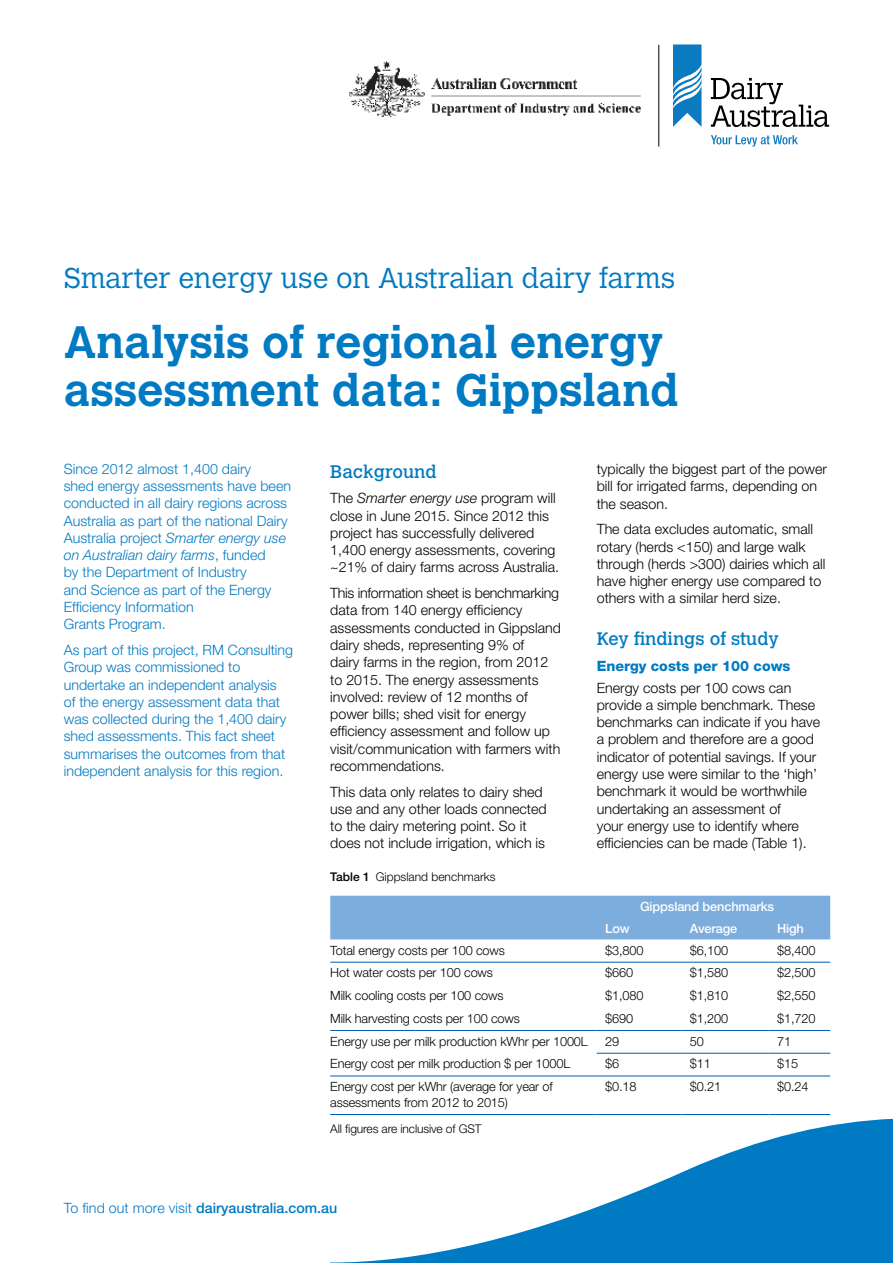
<style>
.page{position:relative;width:893px;height:1263px;background:#fff}
.page>*{position:absolute;margin:0;border:0;box-sizing:border-box;transform-origin:0 0}
.t1{font:700 45px/48px "Calvert MT Std";color:#007ac2}
.t2{font:300 28.5px "Calvert MT Std";color:#007ac2}
.t3{font:18px "Calvert MT Std";color:#007ac2}
.t4{font:300 14.25px/17.2px "Helvetica Neue LT Std";color:#000}
.t5{font:300 14.25px/17.2px "Helvetica Neue LT Std";color:#007ac2}
.t6{font:500 14.25px "Helvetica Neue LT Std";color:#007ac2}
.t7{font:800 14.25px "Helvetica Neue LT Std";color:#007ac2}
.t8{font:300 12.75px/15.8px "Helvetica Neue LT Std";letter-spacing:-.01em;color:#000}
.t9{font:500 12.75px "Helvetica Neue LT Std";letter-spacing:-.01em;color:#fff}
.t10{font:300 12px "Helvetica Neue LT Std";letter-spacing:-.01em;color:#000}
.t11{font:300 12px "Helvetica Neue";color:#000}
.s1{font-style:italic}
.s2{font-family:"Helvetica Neue LT Std";font-weight:500}
.s3{font-weight:300}
</style>
<div class="page">
<svg style="left:330px;top:1119px;width:563px;height:144px"></svg>
<div style="left:330px;top:896px;width:500px;height:43px;background:#7caddd"></div>
<hr style="left:330px;top:962px;width:267px;height:1px;background:#005cb9">
<hr style="left:597px;top:962px;width:84px;height:1px;background:#005cb9">
<hr style="left:681px;top:962px;width:88px;height:1px;background:#005cb9">
<hr style="left:769px;top:962px;width:61px;height:1px;background:#005cb9">
<hr style="left:330px;top:1030px;width:267px;height:1px;background:#005cb9">
<hr style="left:597px;top:1030px;width:84px;height:1px;background:#005cb9">
<hr style="left:681px;top:1030px;width:88px;height:1px;background:#005cb9">
<hr style="left:769px;top:1030px;width:61px;height:1px;background:#005cb9">
<hr style="left:597px;top:1053px;width:84px;height:1px;background:#005cb9">
<hr style="left:681px;top:1053px;width:88px;height:1px;background:#005cb9">
<hr style="left:769px;top:1053px;width:61px;height:1px;background:#005cb9">
<hr style="left:330px;top:1076px;width:267px;height:1px;background:#005cb9">
<hr style="left:330px;top:1114px;width:267px;height:1px;background:#005cb9">
<hr style="left:597px;top:1076px;width:84px;height:1px;background:#005cb9">
<hr style="left:681px;top:1076px;width:88px;height:1px;background:#005cb9">
<hr style="left:769px;top:1076px;width:61px;height:1px;background:#005cb9">
<hr style="left:597px;top:1114px;width:84px;height:1px;background:#005cb9">
<hr style="left:681px;top:1114px;width:88px;height:1px;background:#005cb9">
<hr style="left:769px;top:1114px;width:61px;height:1px;background:#005cb9">
<img style="left:349px;top:61px;width:292px;height:56px">
<svg style="left:711px;top:78px;width:118px;height:49px"></svg>
<svg style="left:673px;top:44px;width:28px;height:83px"></svg>
<svg style="left:711px;top:135px;width:87px;height:12px"></svg>
<hr style="left:659px;top:45px;width:1px;height:102px;background:#000">
<h2 class="t2" style="left:64px;top:262px;width:613px">Smarter energy use on Australian dairy farms</h2>
<h1 class="t1" style="left:64px;top:317px;width:616px">Analysis of regional energy assessment data: Gippsland</h1>
<p class="t5" style="left:64px;top:460px;width:229px">Since 2012 almost 1,400 dairy<br>shed energy assessments have been conducted in all dairy regions across<br>Australia as part of the national Dairy<br>Australia project <span class="s1">Smarter energy use on Australian dairy farms</span>, funded<br>by the Department of Industry<br>and Science as part of the Energy<br>Efficiency Information<br>Grants Program.</p>
<p class="t5" style="left:64px;top:641px;width:231px">As part of this project, RM Consulting Group was commissioned to undertake an independent analysis<br>of the energy assessment data that was collected during the 1,400 dairy shed assessments. This fact sheet summarises the outcomes from that independent analysis for this region.</p>
<p class="t3" style="left:330px;top:461px;width:108px">Background</p>
<p class="t4" style="left:330px;top:489px;width:230px">The <span class="s1">Smarter energy use</span> program will close in June 2015. Since 2012 this project has successfully delivered 1,400 energy assessments, covering ~21% of dairy farms across Australia.</p>
<p class="t4" style="left:330px;top:584px;width:232px">This information sheet is benchmarking data from 140 energy efficiency assessments conducted in Gippsland dairy sheds, representing 9% of<br>dairy farms in the region, from 2012 to 2015. The energy assessments involved: review of 12 months of power bills; shed visit for energy efficiency assessment and follow up visit/communication with farmers with recommendations.</p>
<p class="t4" style="left:330px;top:782px;width:218px">This data only relates to dairy shed use and any other loads connected to the dairy metering point. So it does not include irrigation, which is</p>
<p class="t11" style="left:330px;top:869px;width:167px"><span class="s2">Table 1</span> Gippsland benchmarks</p>
<p class="t4" style="left:597px;top:460px;width:232px">typically the biggest part of the power bill for irrigated farms, depending on the season.</p>
<p class="t4" style="left:597px;top:520px;width:230px">The data excludes automatic, small rotary (herds &lt;150) and large walk through (herds &gt;300) dairies which all have higher energy use compared to others with a similar herd size.</p>
<p class="t3" style="left:597px;top:629px;width:184px">Key findings of study</p>
<p class="t7" style="left:597px;top:658px;width:195px">Energy costs per 100 cows</p>
<p class="t4" style="left:597px;top:679px;width:225px">Energy costs per 100 cows can provide a simple benchmark. These benchmarks can indicate if you have a problem and therefore are a good indicator of potential savings. If your energy use were similar to the ‘high’ benchmark it would be worthwhile undertaking an assessment of<br>your energy use to identify where efficiencies can be made (Table 1).</p>
<p class="t9" style="left:640px;top:899px;width:136px">Gippsland benchmarks</p>
<p class="t9" style="left:605px;top:921px;width:26px">Low</p>
<p class="t9" style="left:690px;top:921px;width:49px">Average</p>
<p class="t9" style="left:777px;top:921px;width:28px">High</p>
<p class="t8" style="left:330px;top:942px;width:176px">Total energy costs per 100 cows</p>
<p class="t8" style="left:605px;top:942px;width:40px">$3,800</p>
<p class="t8" style="left:690px;top:942px;width:40px">$6,100</p>
<p class="t8" style="left:777px;top:942px;width:40px">$8,400</p>
<p class="t8" style="left:330px;top:964px;width:164px">Hot water costs per 100 cows</p>
<p class="t8" style="left:605px;top:964px;width:29px">$660</p>
<p class="t8" style="left:690px;top:964px;width:40px">$1,580</p>
<p class="t8" style="left:777px;top:964px;width:40px">$2,500</p>
<p class="t8" style="left:330px;top:987px;width:175px">Milk cooling costs per 100 cows</p>
<p class="t8" style="left:605px;top:987px;width:40px">$1,080</p>
<p class="t8" style="left:690px;top:987px;width:40px">$1,810</p>
<p class="t8" style="left:777px;top:987px;width:40px">$2,550</p>
<p class="t8" style="left:330px;top:1010px;width:191px">Milk harvesting costs per 100 cows</p>
<p class="t8" style="left:605px;top:1010px;width:29px">$690</p>
<p class="t8" style="left:690px;top:1010px;width:40px">$1,200</p>
<p class="t8" style="left:777px;top:1010px;width:40px">$1,720</p>
<p class="t8" style="left:330px;top:1033px;width:259px">Energy use per milk production kWhr per 1000L</p>
<p class="t8" style="left:605px;top:1033px;width:16px">29</p>
<p class="t8" style="left:690px;top:1033px;width:16px">50</p>
<p class="t8" style="left:777px;top:1033px;width:16px">71</p>
<p class="t8" style="left:330px;top:1056px;width:242px">Energy cost per milk production $ per 1000L</p>
<p class="t8" style="left:605px;top:1056px;width:16px">$6</p>
<p class="t8" style="left:690px;top:1056px;width:23px">$11</p>
<p class="t8" style="left:777px;top:1056px;width:23px">$15</p>
<p class="t8" style="left:330px;top:1078px;width:224px">Energy cost per kWhr (average for year of assessments from 2012 to 2015)</p>
<p class="t8" style="left:605px;top:1078px;width:33px">$0.18</p>
<p class="t8" style="left:690px;top:1078px;width:33px">$0.21</p>
<p class="t8" style="left:777px;top:1078px;width:33px">$0.24</p>
<p class="t10" style="left:330px;top:1121px;width:153px">All figures are inclusive of GST</p>
<p class="t6" style="left:64px;top:1199px;width:275px"><span class="s3">To find out more visit</span> dairyaustralia.com.au</p>
</div>
